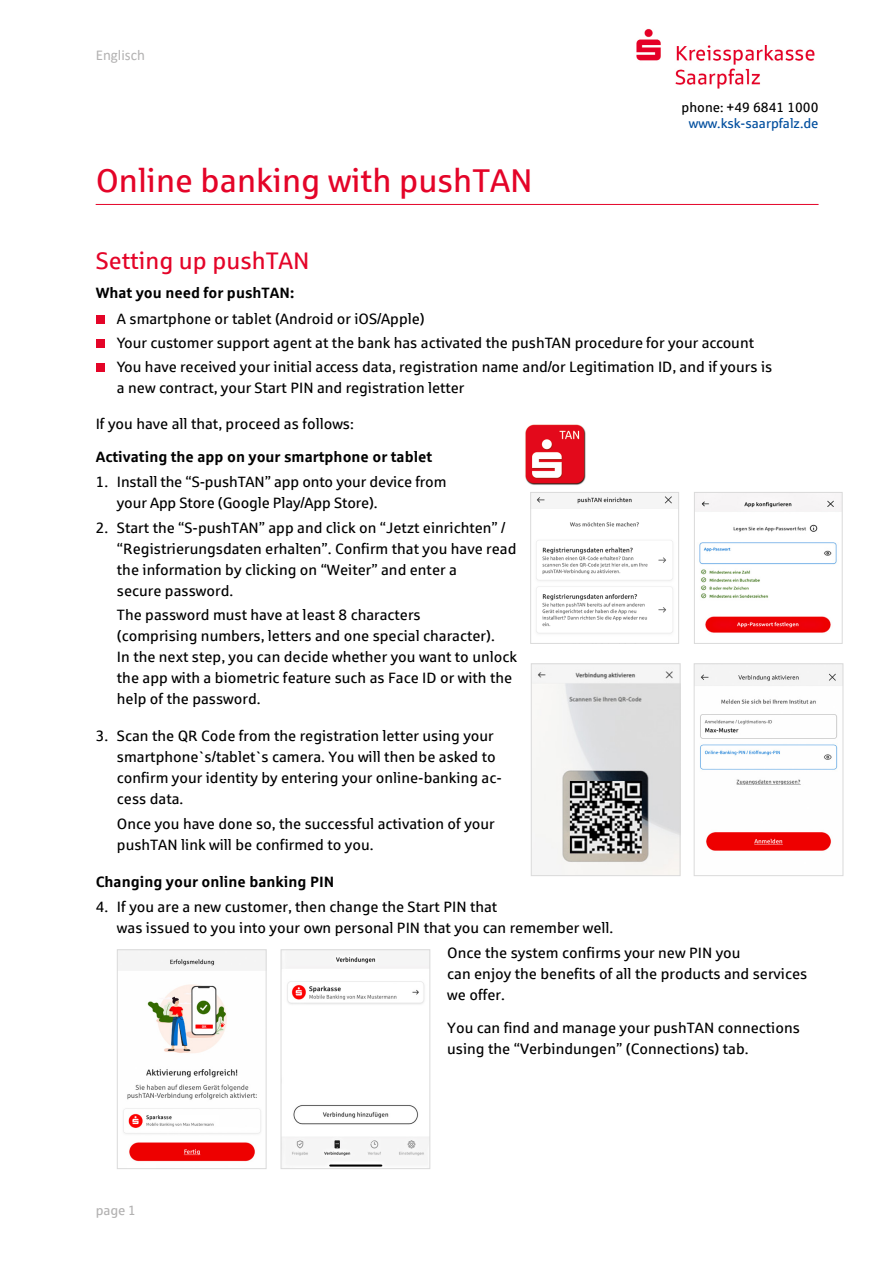
<style>
.page{position:relative;width:893px;height:1263px;background:#fff}
.page>*{position:absolute;margin:0;border:0;box-sizing:border-box;transform-origin:0 0}
.t1{font:33px "Sparkasse Rg";color:#e40428}
.t2{font:24px "Sparkasse Rg";color:#e40428}
.t3{font:15px/21px "Sparkasse Rg";color:#000}
.t4{font:700 15px "Sparkasse Rg";color:#000}
.t5{font:15px "Calibri";color:#b3b2b2}
.t6{font:13.5px "Sparkasse Rg";color:#004e9e}
.t7{font:13.5px "Sparkasse Rg";color:#000}
.t8{font:13.5px "Sparkasse Rg";color:#b3b2b2}
</style>
<div class="page">
<hr style="left:96px;top:204px;width:723px;height:1px;background:#e40428">
<img style="left:636px;top:29px;width:179px;height:60px">
<div style="left:96px;top:315px;width:9px;height:9px;background:#e40428"></div>
<div style="left:96px;top:339px;width:9px;height:9px;background:#e40428"></div>
<div style="left:96px;top:363px;width:9px;height:9px;background:#e40428"></div>
<img style="left:525px;top:424px;width:61px;height:61px">
<img style="left:532px;top:496px;width:145px;height:138px">
<div style="left:530px;top:492px;width:149px;height:152px;border:1px solid #dadada"></div>
<img style="left:696px;top:494px;width:145px;height:139px">
<div style="left:694px;top:492px;width:149px;height:152px;border:1px solid #dadada"></div>
<img style="left:533px;top:667px;width:145px;height:207px">
<div style="left:531px;top:663px;width:149px;height:213px;border:1px solid #dadada"></div>
<img style="left:119px;top:951px;width:145px;height:211px">
<div style="left:117px;top:949px;width:149px;height:220px;border:1px solid #dadada"></div>
<img style="left:696px;top:665px;width:145px;height:186px">
<div style="left:694px;top:663px;width:149px;height:213px;border:1px solid #dadada"></div>
<img style="left:283px;top:957px;width:145px;height:210px">
<div style="left:281px;top:949px;width:149px;height:220px;border:1px solid #dadada"></div>
<p class="t5" style="left:96px;top:45px;width:51px">Englisch</p>
<h1 class="t1" style="left:96px;top:160px;width:439px">Online banking with pushTAN</h1>
<p class="t7" style="left:681px;top:99px;width:138px">phone: +49 6841 1000</p>
<p class="t6" style="left:689px;top:115px;width:131px">www.ksk-saarpfalz.de</p>
<h2 class="t2" style="left:96px;top:246px;width:215px">Setting up pushTAN</h2>
<p class="t4" style="left:96px;top:283px;width:200px">What you need for pushTAN:</p>
<p class="t3" style="left:117px;top:306px;width:657px;line-height:24.5px">A smartphone or tablet (Android or iOS/Apple)<br>Your customer support agent at the bank has activated the pushTAN procedure for your account<br>You have received your initial access data, registration name and/or Legitimation ID, and if yours is</p>
<p class="t3" style="left:117px;top:377px;width:349px">a new contract, your Start PIN and registration letter</p>
<p class="t3" style="left:96px;top:413px;width:260px">If you have all that, proceed as follows:</p>
<p class="t4" style="left:96px;top:447px;width:338px">Activating the app on your smartphone or tablet</p>
<p class="t3" style="left:117px;top:471px;width:331px;text-indent:-21px">1. Install the “S-pushTAN” app onto your device from your App Store (Google Play/App Store).</p>
<p class="t3" style="left:117px;top:517px;width:401px;text-indent:-21px">2. Start the “S-pushTAN” app and click on “Jetzt einrichten” / “Registrierungsdaten erhalten”. Confirm that you have read the information by clicking on “Weiter” and enter a<br>secure password.</p>
<p class="t3" style="left:117px;top:604px;width:402px">The password must have at least 8 characters<br>(comprising numbers, letters and one special character).<br>In the next step, you can decide whether you want to unlock the app with a biometric feature such as Face ID or with the help of the password.</p>
<p class="t3" style="left:117px;top:725px;width:386px;text-indent:-21px">3. Scan the QR Code from the registration letter using your smartphone`s/tablet`s camera. You will then be asked to confirm your identity by entering your online-banking ac&shy;cess data.</p>
<p class="t3" style="left:117px;top:813px;width:379px">Once you have done so, the successful activation of your pushTAN link will be confirmed to you.</p>
<p class="t4" style="left:96px;top:872px;width:240px">Changing your online banking PIN</p>
<p class="t3" style="left:117px;top:896px;width:498px;text-indent:-21px">4. If you are a new customer, then change the Start PIN that<br>was issued to you into your own personal PIN that you can remember well.</p>
<p class="t3" style="left:447px;top:941px;width:362px">Once the system confirms your new PIN you<br>can enjoy the benefits of all the products and services we offer.</p>
<p class="t3" style="left:447px;top:1016px;width:354px">You can find and manage your pushTAN connections using the “Verbindungen” (Connections) tab.</p>
<p class="t8" style="left:96px;top:1202px;width:42px">page 1</p>
</div>
